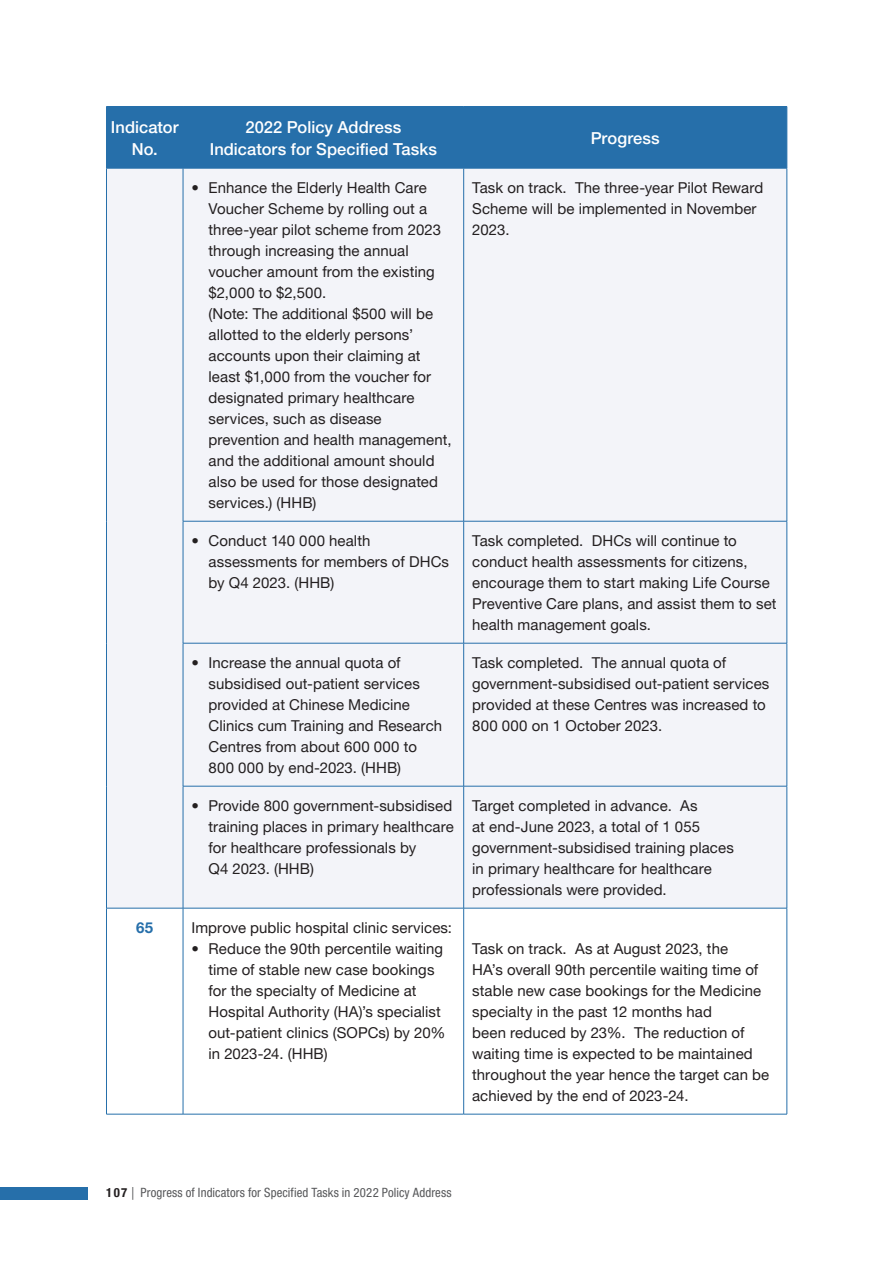
<style>
.page{position:relative;width:893px;height:1263px;background:#fff}
.page>*{position:absolute;margin:0;border:0;box-sizing:border-box;transform-origin:0 0}
.t1{font:500 16.5px/22.5px "Helvetica Neue LT Std";letter-spacing:.005em;color:#fff;text-align:center}
.t2{font:15px/21px "Helvetica Neue LT Std";letter-spacing:.005em;color:#231f20}
.t3{font:700 15px "Helvetica Neue LT Std";color:#266faa}
.t4{font:condensed 12.75px "Helvetica Neue LT Std";letter-spacing:.01em;color:#57585a}
.s1{font-weight:700;color:#231f20}
.s2{font-stretch:normal}
</style>
<div class="page">
<div style="left:0;top:1187px;width:88px;height:13px;background:#266faa"></div>
<div style="left:107px;top:107px;width:680px;height:61px;background:#266faa"></div>
<div style="left:107px;top:169px;width:680px;height:739px;background:#f3f4f9"></div>
<hr style="left:183px;top:107px;width:1px;height:61px;background:#266faa">
<hr style="left:463px;top:107px;width:1px;height:61px;background:#266faa">
<hr style="left:183px;top:168px;width:1px;height:353px;background:#266faa">
<hr style="left:463px;top:168px;width:1px;height:353px;background:#266faa">
<hr style="left:183px;top:521px;width:281px;height:1px;background:#266faa">
<hr style="left:183px;top:521px;width:1px;height:122px;background:#266faa">
<hr style="left:464px;top:521px;width:323px;height:1px;background:#266faa">
<hr style="left:463px;top:521px;width:1px;height:122px;background:#266faa">
<hr style="left:183px;top:643px;width:281px;height:1px;background:#266faa">
<hr style="left:183px;top:643px;width:1px;height:143px;background:#266faa">
<hr style="left:464px;top:643px;width:323px;height:1px;background:#266faa">
<hr style="left:463px;top:643px;width:1px;height:143px;background:#266faa">
<hr style="left:183px;top:786px;width:281px;height:1px;background:#266faa">
<hr style="left:183px;top:786px;width:1px;height:122px;background:#266faa">
<hr style="left:464px;top:786px;width:323px;height:1px;background:#266faa">
<hr style="left:463px;top:786px;width:1px;height:122px;background:#266faa">
<hr style="left:106px;top:908px;width:77px;height:1px;background:#266faa">
<hr style="left:183px;top:908px;width:281px;height:1px;background:#266faa">
<hr style="left:183px;top:908px;width:1px;height:206px;background:#266faa">
<hr style="left:464px;top:908px;width:323px;height:1px;background:#266faa">
<hr style="left:463px;top:908px;width:1px;height:206px;background:#266faa">
<hr style="left:106px;top:1114px;width:77px;height:1px;background:#266faa">
<hr style="left:183px;top:1114px;width:281px;height:1px;background:#266faa">
<hr style="left:464px;top:1114px;width:323px;height:1px;background:#266faa">
<hr style="left:106px;top:168px;width:1px;height:353px;background:#266faa">
<hr style="left:787px;top:168px;width:1px;height:353px;background:#266faa">
<hr style="left:106px;top:521px;width:1px;height:122px;background:#266faa">
<hr style="left:787px;top:521px;width:1px;height:122px;background:#266faa">
<hr style="left:106px;top:643px;width:1px;height:143px;background:#266faa">
<hr style="left:787px;top:643px;width:1px;height:143px;background:#266faa">
<hr style="left:106px;top:786px;width:1px;height:122px;background:#266faa">
<hr style="left:787px;top:786px;width:1px;height:122px;background:#266faa">
<hr style="left:106px;top:908px;width:1px;height:206px;background:#266faa">
<hr style="left:787px;top:908px;width:1px;height:206px;background:#266faa">
<hr style="left:106px;top:106px;width:77px;height:1px;background:#266faa">
<hr style="left:106px;top:107px;width:1px;height:61px;background:#266faa">
<hr style="left:183px;top:106px;width:281px;height:1px;background:#266faa">
<hr style="left:464px;top:106px;width:323px;height:1px;background:#266faa">
<hr style="left:787px;top:107px;width:1px;height:61px;background:#266faa">
<hr style="left:106px;top:168px;width:77px;height:1px;background:#266faa">
<hr style="left:183px;top:168px;width:281px;height:1px;background:#266faa">
<hr style="left:464px;top:168px;width:323px;height:1px;background:#266faa">
<p class="t1" style="left:111px;top:116px;width:69px">Indicator<br>No.</p>
<p class="t1" style="left:210px;top:116px;width:229px">2022 Policy Address<br>Indicators for Specified Tasks</p>
<p class="t1" style="left:591px;top:127px;width:71px">Progress</p>
<p class="t2" style="left:209px;top:177px;width:245px;text-indent:-17px">• Enhance the Elderly Health Care<br>Voucher Scheme by rolling out a three-year pilot scheme from 2023 through increasing the annual voucher amount from the existing $2,000 to $2,500.<br>(Note: The additional $500 will be allotted to the elderly persons’ accounts upon their claiming at least $1,000 from the voucher for designated primary healthcare services, such as disease prevention and health management, and the additional amount should also be used for those designated services.) (HHB)</p>
<p class="t2" style="left:472px;top:177px;width:293px">Task on track. The three-year Pilot Reward<br>Scheme will be implemented in November<br>2023.</p>
<p class="t2" style="left:209px;top:530px;width:242px;text-indent:-17px">• Conduct 140 000 health assessments for members of DHCs by Q4 2023. (HHB)</p>
<p class="t2" style="left:472px;top:530px;width:306px">Task completed. DHCs will continue to conduct health assessments for citizens, encourage them to start making Life Course Preventive Care plans, and assist them to set health management goals.</p>
<p class="t2" style="left:209px;top:652px;width:235px;text-indent:-17px">• Increase the annual quota of subsidised out-patient services provided at Chinese Medicine<br>Clinics cum Training and Research<br>Centres from about 600 000 to<br>800 000 by end-2023. (HHB)</p>
<p class="t2" style="left:472px;top:652px;width:299px">Task completed. The annual quota of government-subsidised out-patient services provided at these Centres was increased to 800 000 on 1 October 2023.</p>
<p class="t2" style="left:209px;top:795px;width:247px;text-indent:-17px">• Provide 800 government-subsidised training places in primary healthcare for healthcare professionals by<br>Q4 2023. (HHB)</p>
<p class="t2" style="left:472px;top:795px;width:263px">Target completed in advance. As<br>at end-June 2023, a total of 1 055 government-subsidised training places in primary healthcare for healthcare professionals were provided.</p>
<p class="t3" style="left:136px;top:919px;width:19px">65</p>
<p class="t2" style="left:192px;top:917px;width:262px">Improve public hospital clinic services:</p>
<p class="t2" style="left:209px;top:938px;width:238px;text-indent:-17px">• Reduce the 90th percentile waiting time of stable new case bookings for the specialty of Medicine at<br>Hospital Authority (HA)’s specialist out-patient clinics (SOPCs) by 20% in 2023-24. (HHB)</p>
<p class="t2" style="left:472px;top:938px;width:299px">Task on track. As at August 2023, the<br>HA’s overall 90th percentile waiting time of stable new case bookings for the Medicine specialty in the past 12 months had<br>been reduced by 23%. The reduction of waiting time is expected to be maintained throughout the year hence the target can be achieved by the end of 2023-24.</p>
<p class="t4" style="left:106px;top:1185px;width:347px"><span class="s1">107</span> <span class="s2">|</span> Progress of Indicators for Specified Tasks in 2022 Policy Address</p>
</div>
